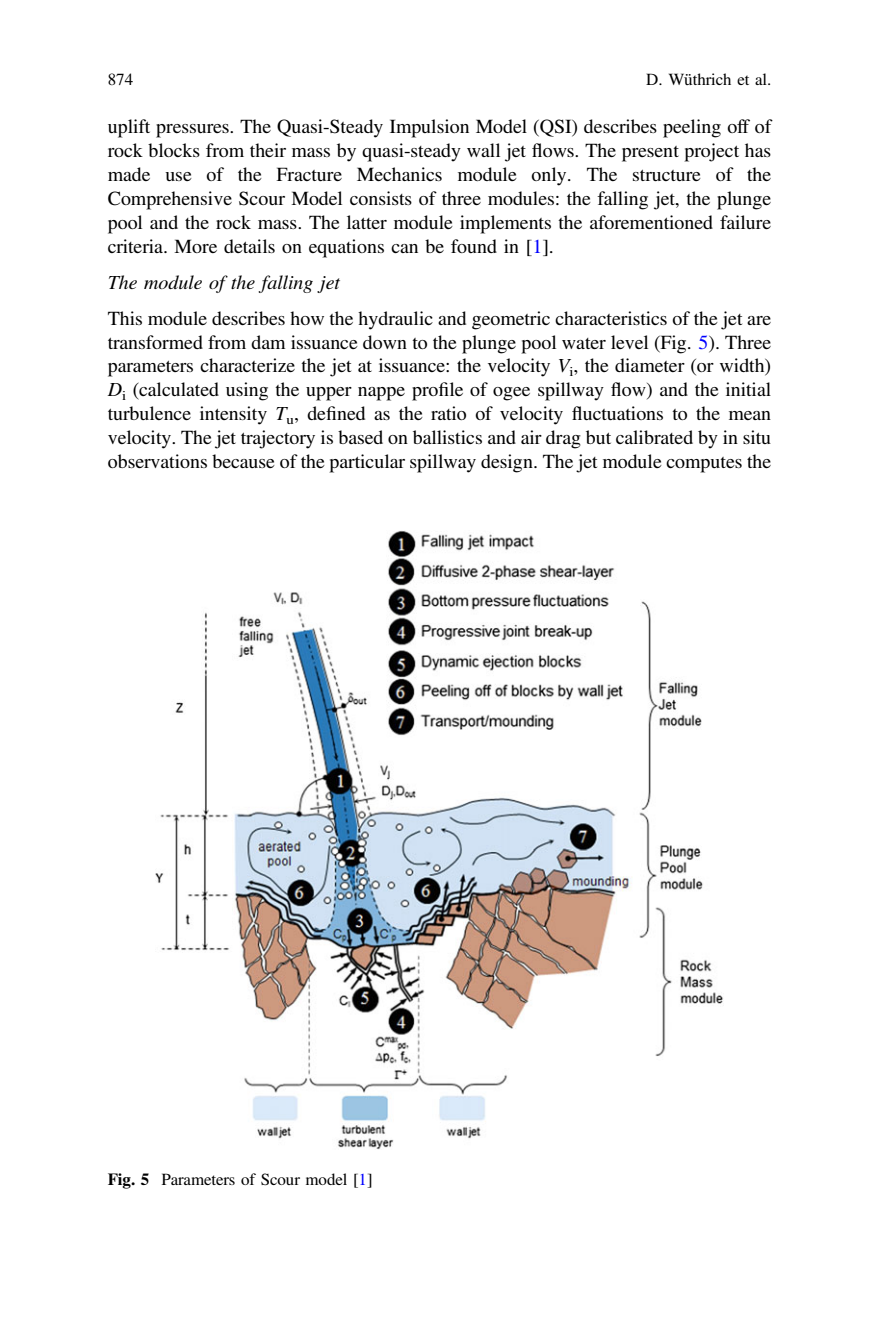
<style>
.page{position:relative;width:879px;height:1333px;background:#fff}
.page>*{position:absolute;margin:0;border:0;box-sizing:border-box;transform-origin:0 0}
.t1{font:20px/24px "Gxdpfl Vsmtty Xnxxtb Adv TT5 ada 87 cc";color:#000;text-align:justify}
.t2{font:20px "Ghswcd Rkpksp Ckbjct Adv T Tf 2 e 4 df 62.I";color:#000}
.t3{font:17px "Gxdpfl Vsmtty Xnxxtb Adv TT5 ada 87 cc";color:#000}
.s1{font-family:"Mlqmlp Pkmmvj Qgsncq Adv T Tec 369687"}
.s2{font-family:"Tmsqxg Mdxkyn Xmmmxm Adv GTIMES R"}
.s3{color:#00f}
.s4{font-family:"Ghswcd Rkpksp Ckbjct Adv T Tf 2 e 4 df 62.I"}
.s5{font-family:"Rgghxd Vnfwtk Tbbdsn Adv TT5 ada 87 cc+fb"}
.s6{font-family:"Hmybmw Glwxrh Vsvqpj Adv T Teeee 58 d 9.B"}
</style>
<div class="page">
<img style="left:156px;top:530px;width:567px;height:618px">
<p class="t3" style="left:108px;top:73px;width:27px">874</p>
<p class="t3" style="left:646px;top:73px;width:126px">D. W<span class="s1">ü</span>thrich et al.</p>
<p class="t1" style="left:108px;top:116px;width:665px">uplift pressures. The Quasi-Steady Impulsion Model (QSI) describes peeling off of rock blocks from their mass by quasi-steady wall jet <span class="s2">fl</span>ows. The present project has made use of the Fracture Mechanics module only. The structure of the Comprehensive Scour Model consists of three modules: the falling jet, the plunge pool and the rock mass. The latter module implements the aforementioned failure criteria. More details on equations can be found in [<span class="s3">1</span>].</p>
<p class="t2" style="left:108px;top:275px;width:233px">The module of the falling jet</p>
<p class="t1" style="left:108px;top:308px;width:665px">This module describes how the hydraulic and geometric characteristics of the jet are transformed from dam issuance down to the plunge pool water level (Fig. <span class="s3">5</span>). Three parameters characterize the jet at issuance: the velocity <span class="s4">V</span><sub>i</sub>, the diameter (or width)<br><span class="s4">D</span><sub>i</sub> (calculated using the upper nappe pro<span class="s5">fi</span>le of ogee spillway <span class="s2">fl</span>ow) and the initial turbulence intensity <span class="s4">T</span><sub>u</sub>, de<span class="s5">fi</span>ned as the ratio of velocity <span class="s2">fl</span>uctuations to the mean velocity. The jet trajectory is based on ballistics and air drag but calibrated by in situ observations because of the particular spillway design. The jet module computes the</p>
<p class="t3" style="left:108px;top:1173px;width:266px"><span class="s6">Fig. 5</span> Parameters of Scour model [<span class="s3">1</span>]</p>
</div>
